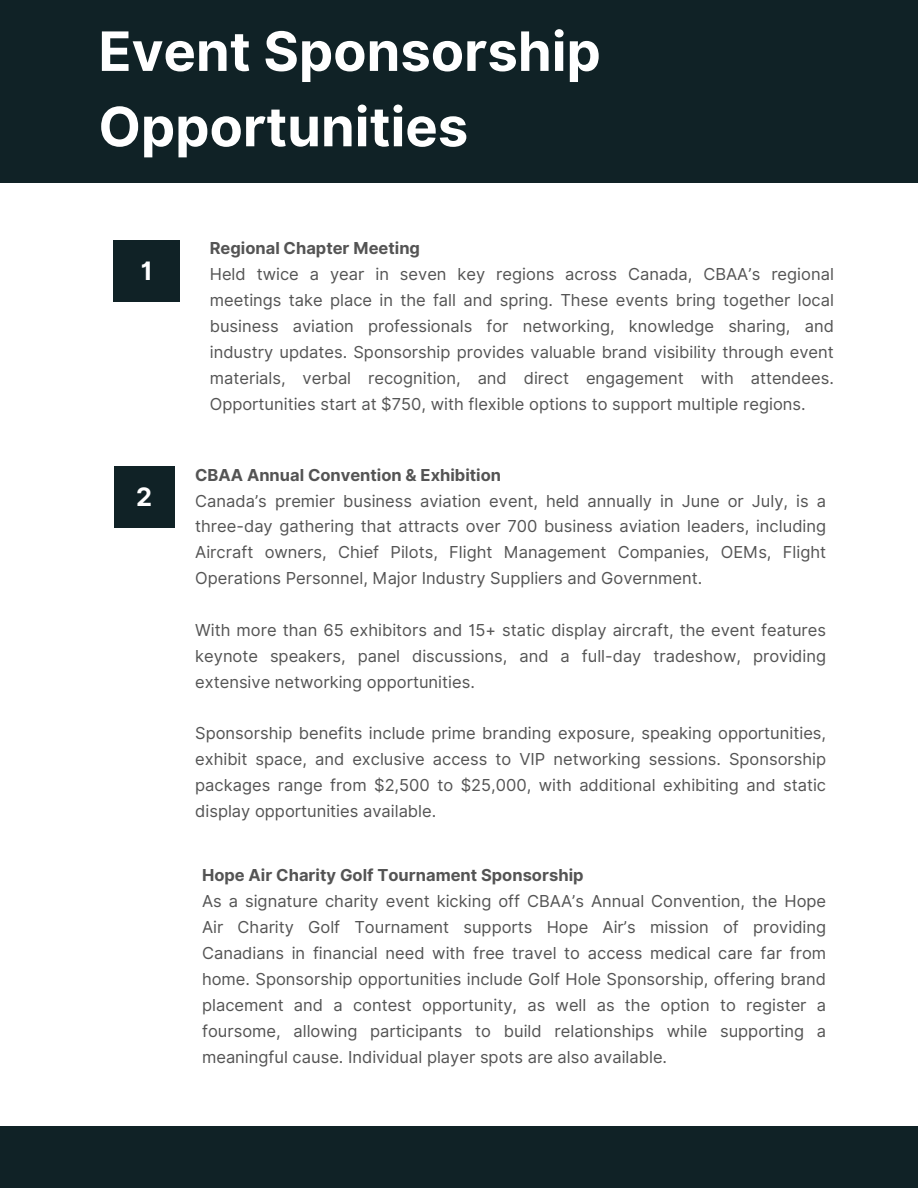
<style>
.page{position:relative;width:918px;height:1188px;background:#fff}
.page>*{position:absolute;margin:0;border:0;box-sizing:border-box;transform-origin:0 0}
.t1{font:700 54.3px/75.3px "Inter";color:#fff}
.t2{font:700 25.35px "Inter";color:#fff}
.t3{font:16.5px/25.8px "Inter";color:#545454;text-align:justify}
.t4{font:700 16.5px "Inter";color:#545454}
</style>
<div class="page">
<div style="left:0;top:0;width:918px;height:183px;background:#102226"></div>
<div style="left:0;top:1126px;width:918px;height:62px;background:#102226"></div>
<div style="left:114px;top:240px;width:66px;height:61px;background:#102226"></div>
<div style="left:114px;top:466px;width:61px;height:62px;background:#102226"></div>
<h1 class="t1" style="left:98px;top:14px;width:504px">Event Sponsorship<br>Opportunities</h1>
<p class="t2" style="left:141px;top:255px;width:14px">1</p>
<p class="t2" style="left:136px;top:481px;width:17px">2</p>
<p class="t4" style="left:210px;top:239px;width:212px">Regional Chapter Meeting</p>
<p class="t3" style="left:210px;top:261px;width:626px">Held twice a year in seven key regions across Canada, CBAA’s regional meetings take place in the fall and spring. These events bring together local business aviation professionals for networking, knowledge sharing, and industry updates. Sponsorship provides valuable brand visibility through event materials, verbal recognition, and direct engagement with attendees.<br>Opportunities start at $750, with flexible options to support multiple regions.</p>
<p class="t4" style="left:195px;top:465px;width:307px">CBAA Annual Convention &amp; Exhibition</p>
<p class="t3" style="left:195px;top:488px;width:632px">Canada’s premier business aviation event, held annually in June or July, is a three-day gathering that attracts over 700 business aviation leaders, including Aircraft owners, Chief Pilots, Flight Management Companies, OEMs, Flight Operations Personnel, Major Industry Suppliers and Government.</p>
<p class="t3" style="left:195px;top:617px;width:632px">With more than 65 exhibitors and 15+ static display aircraft, the event features keynote speakers, panel discussions, and a full-day tradeshow, providing extensive networking opportunities.</p>
<p class="t3" style="left:195px;top:721px;width:632px">Sponsorship benefits include prime branding exposure, speaking opportunities, exhibit space, and exclusive access to VIP networking sessions. Sponsorship packages range from $2,500 to $25,000, with additional exhibiting and static display opportunities available.</p>
<p class="t4" style="left:202px;top:866px;width:383px">Hope Air Charity Golf Tournament Sponsorship</p>
<p class="t3" style="left:202px;top:888px;width:626px">As a signature charity event kicking off CBAA’s Annual Convention, the Hope Air Charity Golf Tournament supports Hope Air’s mission of providing Canadians in financial need with free travel to access medical care far from home. Sponsorship opportunities include Golf Hole Sponsorship, offering brand placement and a contest opportunity, as well as the option to register a foursome, allowing participants to build relationships while supporting a meaningful cause. Individual player spots are also available.</p>
</div>
